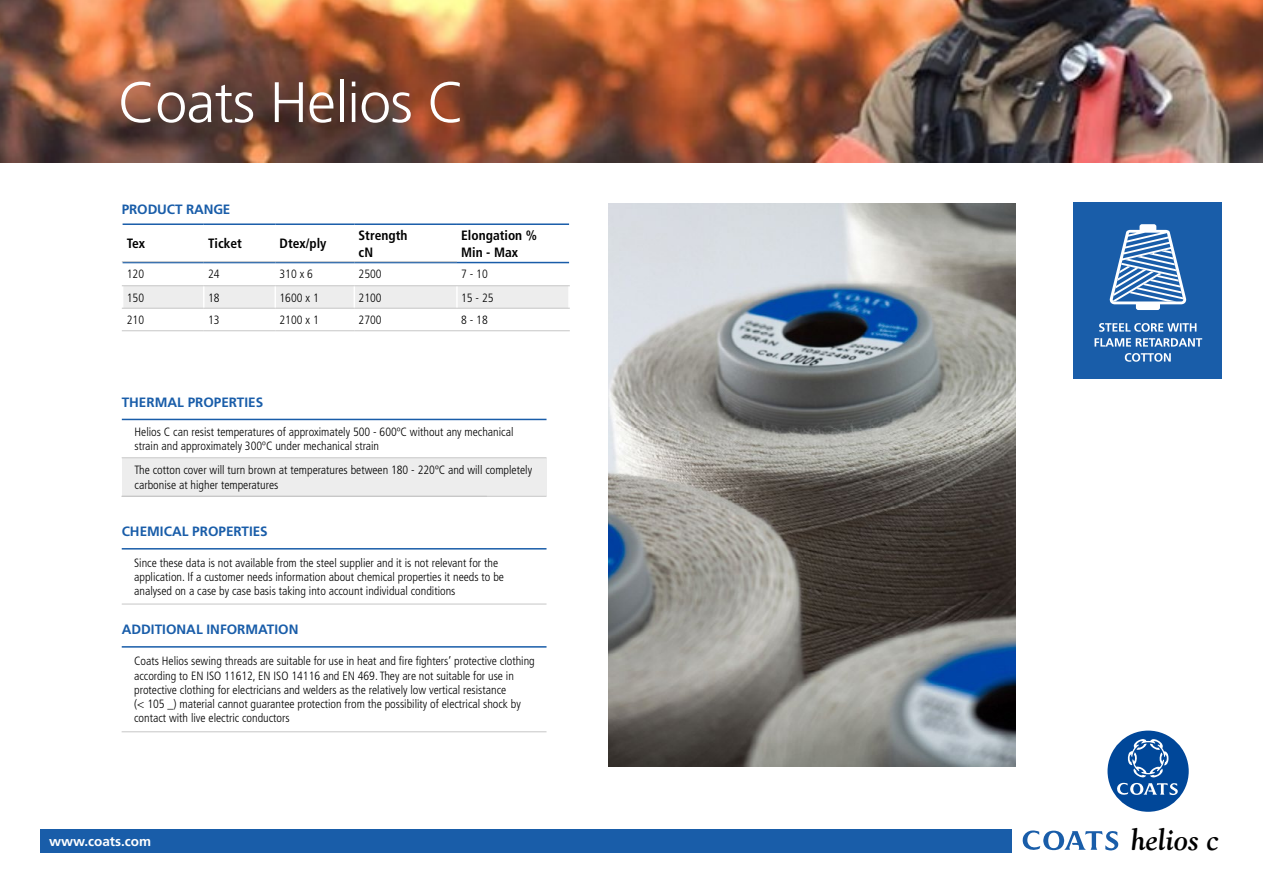
<style>
.page{position:relative;width:1263px;height:893px;background:#fff}
.page>*{position:absolute;margin:0;border:0;box-sizing:border-box;transform-origin:0 0}
.t1{font:300 57px "Frutiger CE";letter-spacing:-.01em;color:#fff}
.t2{font:italic 700 30px "Goudy Old Style BT";color:#000}
.t3{font:700 13.5px "Frutiger";color:#195da9}
.t4{font:700 condensed 13.5px/16.2px "Frutiger LT Std";color:#000}
.t5{font:700 13.5px "Frutiger";color:#fff}
.t6{font:300 condensed 12px/14.2px "Frutiger LT Std";color:#000}
.t7{font:300 condensed 12px "Frutiger";color:#000}
</style>
<div class="page">
<div style="left:41px;top:829px;width:971px;height:23px;background:#195da9"></div>
<div style="left:1107px;top:731px;width:82px;height:81px;background:#004799;border-radius:50%"></div>
<svg style="left:1117px;top:739px;width:62px;height:56px"></svg>
<svg style="left:1022px;top:830px;width:97px;height:21px"></svg>
<div style="left:1073px;top:203px;width:149px;height:176px;background:#195da9"></div>
<svg style="left:1099px;top:323px;width:97px;height:9px"></svg>
<svg style="left:1094px;top:338px;width:108px;height:9px"></svg>
<svg style="left:1125px;top:353px;width:46px;height:9px"></svg>
<svg style="left:1109px;top:224px;width:77px;height:86px"></svg>
<img style="left:0;top:0;width:1263px;height:162px">
<img style="left:609px;top:203px;width:406px;height:563px">
<hr style="left:122px;top:419px;width:424px;height:1px;background:#195da9">
<hr style="left:122px;top:548px;width:424px;height:2px;background:#195da9">
<hr style="left:122px;top:646px;width:424px;height:2px;background:#195da9">
<div style="left:122px;top:458px;width:424px;height:38px;background:#ededed"></div>
<hr style="left:122px;top:457px;width:424px;height:1px;background:#c6c6c6">
<hr style="left:122px;top:496px;width:424px;height:1px;background:#c6c6c6">
<hr style="left:122px;top:604px;width:424px;height:1px;background:#c6c6c6">
<hr style="left:122px;top:731px;width:424px;height:1px;background:#c6c6c6">
<svg style="left:122px;top:263px;width:447px;height:45px"></svg>
<hr style="left:456px;top:286px;width:2px;height:22px;background:#fff">
<hr style="left:568px;top:286px;width:2px;height:22px;background:#fff">
<hr style="left:123px;top:223px;width:81px;height:2px;background:#195da9">
<hr style="left:204px;top:223px;width:71px;height:2px;background:#195da9">
<hr style="left:275px;top:223px;width:79px;height:2px;background:#195da9">
<hr style="left:354px;top:223px;width:103px;height:2px;background:#195da9">
<hr style="left:457px;top:223px;width:112px;height:2px;background:#195da9">
<hr style="left:123px;top:262px;width:81px;height:1px;background:#195da9">
<hr style="left:204px;top:262px;width:71px;height:1px;background:#195da9">
<hr style="left:275px;top:262px;width:79px;height:1px;background:#195da9">
<hr style="left:354px;top:262px;width:103px;height:1px;background:#195da9">
<hr style="left:457px;top:262px;width:112px;height:1px;background:#195da9">
<hr style="left:122px;top:285px;width:82px;height:1px;background:#c6c6c6">
<hr style="left:204px;top:285px;width:71px;height:1px;background:#c6c6c6">
<hr style="left:275px;top:285px;width:79px;height:1px;background:#c6c6c6">
<hr style="left:354px;top:285px;width:103px;height:1px;background:#c6c6c6">
<hr style="left:457px;top:285px;width:113px;height:1px;background:#c6c6c6">
<hr style="left:122px;top:308px;width:82px;height:1px;background:#c6c6c6">
<hr style="left:204px;top:308px;width:71px;height:1px;background:#c6c6c6">
<hr style="left:275px;top:308px;width:79px;height:1px;background:#c6c6c6">
<hr style="left:354px;top:308px;width:103px;height:1px;background:#c6c6c6">
<hr style="left:457px;top:308px;width:113px;height:1px;background:#c6c6c6">
<hr style="left:122px;top:261px;width:82px;height:1px;background:#c6c6c6">
<hr style="left:204px;top:261px;width:71px;height:1px;background:#c6c6c6">
<hr style="left:275px;top:261px;width:79px;height:1px;background:#c6c6c6">
<hr style="left:354px;top:261px;width:103px;height:1px;background:#c6c6c6">
<hr style="left:122px;top:330px;width:82px;height:1px;background:#c6c6c6">
<hr style="left:204px;top:330px;width:71px;height:1px;background:#c6c6c6">
<hr style="left:275px;top:330px;width:79px;height:1px;background:#c6c6c6">
<hr style="left:354px;top:330px;width:103px;height:1px;background:#c6c6c6">
<hr style="left:457px;top:330px;width:113px;height:1px;background:#c6c6c6">
<h1 class="t1" style="left:118px;top:69px;width:349px">Coats Helios C</h1>
<p class="t3" style="left:122px;top:201px;width:110px">PRODUCT RANGE</p>
<p class="t4" style="left:127px;top:236px;width:20px">Tex</p>
<p class="t4" style="left:208px;top:236px;width:35px">Ticket</p>
<p class="t4" style="left:280px;top:236px;width:49px">Dtex/ply</p>
<p class="t4" style="left:359px;top:228px;width:50px">Strength cN</p>
<p class="t4" style="left:461px;top:228px;width:77px">Elongation %<br>Min - Max</p>
<p class="t7" style="left:127px;top:291px;width:19px">150</p>
<p class="t7" style="left:208px;top:291px;width:13px">18</p>
<p class="t7" style="left:280px;top:291px;width:41px">1600 x 1</p>
<p class="t7" style="left:359px;top:291px;width:25px">2100</p>
<p class="t7" style="left:461px;top:291px;width:34px">15 - 25</p>
<p class="t7" style="left:127px;top:313px;width:19px">210</p>
<p class="t7" style="left:208px;top:313px;width:13px">13</p>
<p class="t7" style="left:280px;top:313px;width:41px">2100 x 1</p>
<p class="t7" style="left:359px;top:313px;width:25px">2700</p>
<p class="t7" style="left:461px;top:313px;width:28px">8 - 18</p>
<p class="t7" style="left:127px;top:267px;width:19px">120</p>
<p class="t7" style="left:208px;top:267px;width:13px">24</p>
<p class="t7" style="left:280px;top:267px;width:35px">310 x 6</p>
<p class="t7" style="left:359px;top:267px;width:25px">2500</p>
<p class="t7" style="left:461px;top:267px;width:28px">7 - 10</p>
<p class="t3" style="left:122px;top:394px;width:143px">THERMAL PROPERTIES</p>
<p class="t6" style="left:135px;top:424px;width:380px;line-height:14.7px">Helios C can resist temperatures of approximately 500 - 600ºC without any mechanical strain and approximately 300ºC under mechanical strain</p>
<p class="t6" style="left:135px;top:463px;width:399px;line-height:14.7px">The cotton cover will turn brown at temperatures between 180 - 220ºC and will completely carbonise at higher temperatures</p>
<p class="t3" style="left:122px;top:523px;width:148px">CHEMICAL PROPERTIES</p>
<p class="t6" style="left:134px;top:555px;width:371px">Since these data is not available from the steel supplier and it is not relevant for the application. If a customer needs information about chemical properties it needs to be analysed on a case by case basis taking into account individual conditions</p>
<p class="t3" style="left:122px;top:621px;width:178px">ADDITIONAL INFORMATION</p>
<p class="t6" style="left:134px;top:654px;width:402px">Coats Helios sewing threads are suitable for use in heat and fire fighters’ protective clothing according to EN ISO 11612, EN ISO 14116 and EN 469. They are not suitable for use in protective clothing for electricians and welders as the relatively low vertical resistance<br>(&lt; 105 _) material cannot guarantee protection from the possibility of electrical shock by contact with live electric conductors</p>
<p class="t5" style="left:49px;top:833px;width:104px">www.coats.com</p>
<h2 class="t2" style="left:1131px;top:821px;width:89px">helios c</h2>
</div>
